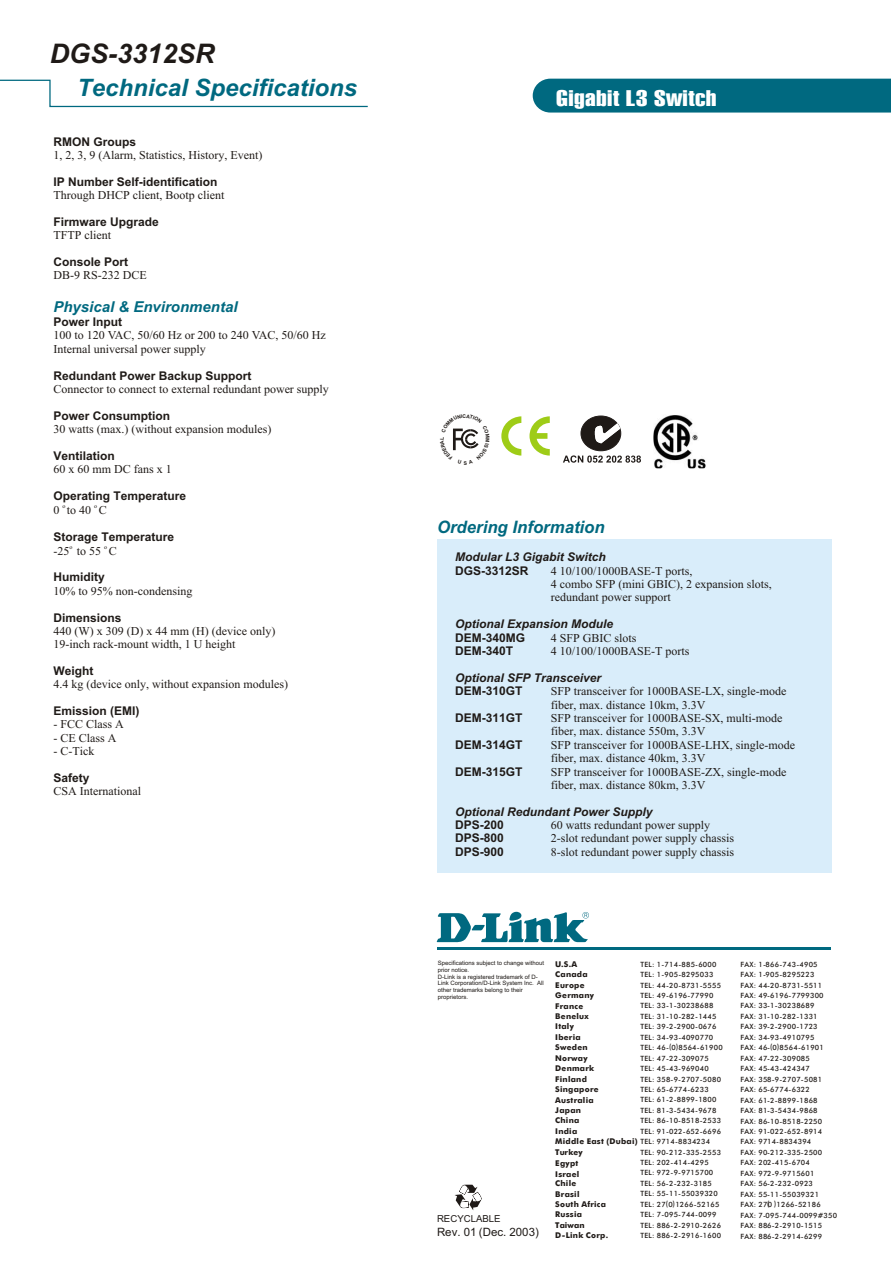
<style>
.page{position:relative;width:891px;height:1263px;background:#fff}
.page>*{position:absolute;margin:0;border:0;box-sizing:border-box;transform-origin:0 0}
.t1{font:italic 700 27px "Arial";color:#1f1a17}
.t2{font:italic 700 24px "Arial";color:#006980}
.t3{font:22.05px "Swiss 911 X Cm BT";letter-spacing:.015em;color:#fff;scale:1.42 1}
.t4{font:italic 700 17.1px "Arial";color:#006980}
.t5{font:italic 700 15px "Arial";color:#006980}
.t6{font:12px/13.4px "Times New Roman";color:#1f1a17}
.t7{font:700 12px "Arial";color:#1f1a17}
.t8{font:italic 700 12px "Arial";color:#1f1a17}
.t9{font:11.4px "Arial";color:#1f1a17}
.t10{font:9.6px "Arial";color:#1f1a17}
.t11{font:700 7.95px/10.5px "Futura Md BT";letter-spacing:.03em;color:#1f1a17}
.t12{font:7.2px/10.5px "Futura Md BT";letter-spacing:.03em;color:#1f1a17}
.t13{font:6px/6.8px "Arial";color:#1f1a17}
.t14{font:6px "Times New Roman";color:#1f1a17}
.s1{font-weight:400;font-size:7.2px}
</style>
<div class="page">
<svg style="left:0;top:79px;width:368px;height:29px"></svg>
<svg style="left:532px;top:78px;width:359px;height:35px;background:#0b6f85"></svg>
<div style="left:437px;top:539px;width:395px;height:334px;background:#d9edfa"></div>
<div style="left:581px;top:416px;width:40px;height:35px;background:#1f1a17;border:1px solid #1f1a17;border-radius:50%"></div>
<svg style="left:594px;top:423px;width:26px;height:20px"></svg>
<svg style="left:563px;top:455px;width:78px;height:8px"></svg>
<svg style="left:501px;top:416px;width:20px;height:40px"></svg>
<svg style="left:530px;top:416px;width:20px;height:40px"></svg>
<img style="left:653px;top:415px;width:53px;height:53px">
<svg style="left:455px;top:1184px;width:27px;height:26px"></svg>
<hr style="left:438px;top:947px;width:393px;height:3px;background:#006980">
<svg style="left:437px;top:912px;width:152px;height:30px"></svg>
<svg style="left:453px;top:428px;width:26px;height:23px"></svg>
<h1 class="t1" style="left:50px;top:43px;width:166px">DGS-3312SR</h1>
<h2 class="t2" style="left:77px;top:79px;width:282px">Technical Specifications</h2>
<h3 class="t7" style="left:53px;top:137px;width:84px">RMON Groups</h3>
<h3 class="t6" style="left:53px;top:150px;width:210px">1, 2, 3, 9 (Alarm, Statistics, History, Event)</h3>
<h3 class="t7" style="left:53px;top:177px;width:165px">IP Number Self-identification</h3>
<h3 class="t6" style="left:53px;top:190px;width:172px">Through DHCP client, Bootp client</h3>
<h3 class="t7" style="left:53px;top:217px;width:107px">Firmware Upgrade</h3>
<h3 class="t6" style="left:53px;top:230px;width:59px">TFTP client</h3>
<h3 class="t7" style="left:53px;top:257px;width:76px">Console Port</h3>
<h3 class="t6" style="left:53px;top:270px;width:95px">DB-9 RS-232 DCE</h3>
<h3 class="t7" style="left:53px;top:317px;width:70px">Power Input</h3>
<h3 class="t6" style="left:53px;top:330px;width:274px">100 to 120 VAC, 50/60 Hz or 200 to 240 VAC, 50/60 Hz<br>Internal universal power supply</h3>
<h3 class="t7" style="left:53px;top:371px;width:199px">Redundant Power Backup Support</h3>
<h3 class="t6" style="left:53px;top:383px;width:277px">Connector to connect to external redundant power supply</h3>
<h3 class="t7" style="left:53px;top:411px;width:118px">Power Consumption</h3>
<h3 class="t6" style="left:53px;top:423px;width:219px">30 watts (max.) (without expansion modules)</h3>
<h3 class="t7" style="left:53px;top:451px;width:63px">Ventilation</h3>
<h3 class="t6" style="left:53px;top:464px;width:120px">60 x 60 mm DC fans x 1</h3>
<h3 class="t7" style="left:53px;top:491px;width:134px">Operating Temperature</h3>
<p class="t14" style="left:62px;top:504px;width:4px">o</p>
<p class="t14" style="left:94px;top:504px;width:4px">o</p>
<h3 class="t6" style="left:53px;top:504px;width:55px">0 to 40 C</h3>
<h3 class="t7" style="left:53px;top:532px;width:122px">Storage Temperature</h3>
<p class="t14" style="left:69px;top:544px;width:4px">o</p>
<p class="t14" style="left:104px;top:544px;width:4px">o</p>
<h3 class="t6" style="left:53px;top:545px;width:65px">-25 to 55 C</h3>
<h3 class="t7" style="left:53px;top:573px;width:53px">Humidity</h3>
<h3 class="t6" style="left:53px;top:585px;width:140px">10% to 95% non-condensing</h3>
<h3 class="t7" style="left:53px;top:613px;width:70px">Dimensions</h3>
<h3 class="t6" style="left:53px;top:625px;width:223px">440 (W) x 309 (D) x 44 mm (H) (device only)<br>19-inch rack-mount width, 1 U height</h3>
<h3 class="t7" style="left:53px;top:666px;width:41px">Weight</h3>
<h3 class="t6" style="left:53px;top:679px;width:236px">4.4 kg (device only, without expansion modules)</h3>
<h3 class="t7" style="left:53px;top:706px;width:87px">Emission (EMI)</h3>
<h3 class="t6" style="left:53px;top:719px;width:72px">- FCC Class A</h3>
<h3 class="t6" style="left:53px;top:732px;width:64px">- CE Class A</h3>
<h3 class="t6" style="left:53px;top:745px;width:42px">- C-Tick</h3>
<h3 class="t7" style="left:53px;top:773px;width:38px">Safety</h3>
<h3 class="t6" style="left:53px;top:785px;width:89px">CSA International</h3>
<h3 class="t5" style="left:53px;top:301px;width:186px">Physical &amp; Environmental</h3>
<h3 class="t3" style="left:556px;top:89px;width:114px">Gigabit L3 Switch</h3>
<h3 class="t4" style="left:437px;top:521px;width:169px">Ordering Information</h3>
<h3 class="t8" style="left:455px;top:553px;width:152px">Modular L3 Gigabit Switch</h3>
<h3 class="t7" style="left:455px;top:566px;width:75px">DGS-3312SR</h3>
<h3 class="t6" style="left:551px;top:565px;width:222px">4 10/100/1000BASE-T ports,<br>4 combo SFP (mini GBIC), 2 expansion slots, redundant power support</h3>
<h3 class="t8" style="left:455px;top:619px;width:159px">Optional Expansion Module</h3>
<h3 class="t7" style="left:455px;top:633px;width:71px">DEM-340MG</h3>
<h3 class="t6" style="left:551px;top:632px;width:87px">4 SFP GBIC slots</h3>
<h3 class="t7" style="left:455px;top:646px;width:59px">DEM-340T</h3>
<h3 class="t6" style="left:551px;top:646px;width:140px">4 10/100/1000BASE-T ports</h3>
<h3 class="t8" style="left:455px;top:673px;width:148px">Optional SFP Transceiver</h3>
<h3 class="t7" style="left:455px;top:687px;width:69px">DEM-310GT</h3>
<h3 class="t6" style="left:551px;top:686px;width:237px">SFP transceiver for 1000BASE-LX, single-mode fiber, max. distance 10km, 3.3V</h3>
<h3 class="t7" style="left:455px;top:713px;width:69px">DEM-311GT</h3>
<h3 class="t6" style="left:551px;top:713px;width:233px">SFP transceiver for 1000BASE-SX, multi-mode fiber, max. distance 550m, 3.3V</h3>
<h3 class="t7" style="left:455px;top:740px;width:69px">DEM-314GT</h3>
<h3 class="t6" style="left:551px;top:739px;width:246px">SFP transceiver for 1000BASE-LHX, single-mode fiber, max. distance 40km, 3.3V</h3>
<h3 class="t7" style="left:455px;top:767px;width:69px">DEM-315GT</h3>
<h3 class="t6" style="left:551px;top:766px;width:237px">SFP transceiver for 1000BASE-ZX, single-mode fiber, max. distance 80km, 3.3V</h3>
<h3 class="t8" style="left:455px;top:807px;width:199px">Optional Redundant Power Supply</h3>
<h3 class="t7" style="left:455px;top:820px;width:50px">DPS-200</h3>
<h3 class="t6" style="left:551px;top:819px;width:161px">60 watts redundant power supply</h3>
<h3 class="t7" style="left:455px;top:834px;width:50px">DPS-800</h3>
<h3 class="t6" style="left:551px;top:833px;width:185px">2-slot redundant power supply chassis</h3>
<h3 class="t7" style="left:455px;top:847px;width:50px">DPS-900</h3>
<h3 class="t6" style="left:551px;top:846px;width:185px">8-slot redundant power supply chassis</h3>
<p class="t13" style="left:438px;top:960px;width:108px">Specifications subject to change without prior notice.<br>D-Link is a registered trademark of D-<br>Link Corporation/D-Link System Inc. All other trademarks belong to their proprietors.</p>
<p class="t12" style="left:740px;top:960px;width:85px">FAX: 1-866-743-4905<br>FAX: 1-905-8295223<br>FAX: 44-20-8731-5511<br>FAX: 49-6196-7799300<br>FAX: 33-1-30238689<br>FAX: 31-10-282-1331<br>FAX: 39-2-2900-1723<br>FAX: 34-93-4910795<br>FAX: 46-( )</p>
<p class="t11" style="left:555px;top:959px;width:156px">U.S.A<br>Canada<br>Europe<br>Germany<br>France<br>Benelux<br>Italy<br>Iberia<br>Sweden<br>Norway<br>Denmark<br>Finland<br>Singapore<br>Australia<br>Japan<br>China<br>India<br>Middle East (Dubai) <span class="s1">TEL: 9714-8834234<br></span>Turkey<br>Egypt<br>Israel</p>
<p class="t11" style="left:555px;top:1179px;width:54px">Chile<br>Brasil<br>South Africa<br>Russia<br>Taiwan<br>D-Link Corp.</p>
<p class="t12" style="left:641px;top:960px;width:84px">TEL: 1-714-885-6000<br>TEL: 1-905-8295033<br>TEL: 44-20-8731-5555<br>TEL: 49-6196-77990<br>TEL: 33-1-30238688<br>TEL: 31-10-282-1445<br>TEL: 39-2-2900-0676<br>TEL: 34-93-4090770<br>TEL: 46-(0)8564-61900<br>TEL: 47-22-309075<br>TEL: 45-43-969040<br>TEL: 358-9-2707-5080<br>TEL: 65-6774-6233<br>TEL: 61-2-8899-1800<br>TEL: 81-3-5434-9678<br>TEL: 86-10-8518-2533<br>TEL: 91-022-652-6696</p>
<p class="t12" style="left:641px;top:1147px;width:82px">TEL: 90-212-335-2553<br>TEL: 202-414-4295<br>TEL: 972-9-9715700<br>TEL: 56-2-232-3185<br>TEL: 55-11-55039320<br>TEL: 27 0 1266-52165</p>
<p class="t12" style="left:740px;top:1043px;width:98px;text-indent:32px">0 8564-61901<br>FAX: 47-22-309085<br>FAX: 45-43-424347<br>FAX: 358-9-2707-5081<br>FAX: 65-6774-6322<br>FAX: 61-2-8899-1868<br>FAX: 81-3-5434-9868<br>FAX: 86-10-8518-2250<br>FAX: 91-022-652-8914<br>FAX: 9714-8834394<br>FAX: 90-212-335-2500<br>FAX: 202-415-6704<br>FAX: 972-9-9715601<br>FAX: 56-2-232-0923<br>FAX: 55-11-55039321<br>FAX: 270( )1266-52186<br>FAX: 7-095-744-0099#350<br>FAX: 886-2-2910-1515<br>FAX: 886-2-2914-6299</p>
<p class="t12" style="left:641px;top:1198px;width:77px;line-height:11.6px;text-indent:25px">( )<br>TEL: 7-095-744-0099</p>
<p class="t12" style="left:641px;top:1221px;width:82px">TEL: 886-2-2910-2626<br>TEL: 886-2-2916-1600</p>
<h3 class="t10" style="left:437px;top:1215px;width:65px">RECYCLABLE</h3>
<h3 class="t9" style="left:437px;top:1228px;width:103px">Rev. 01 (Dec. 2003)</h3>
</div>
